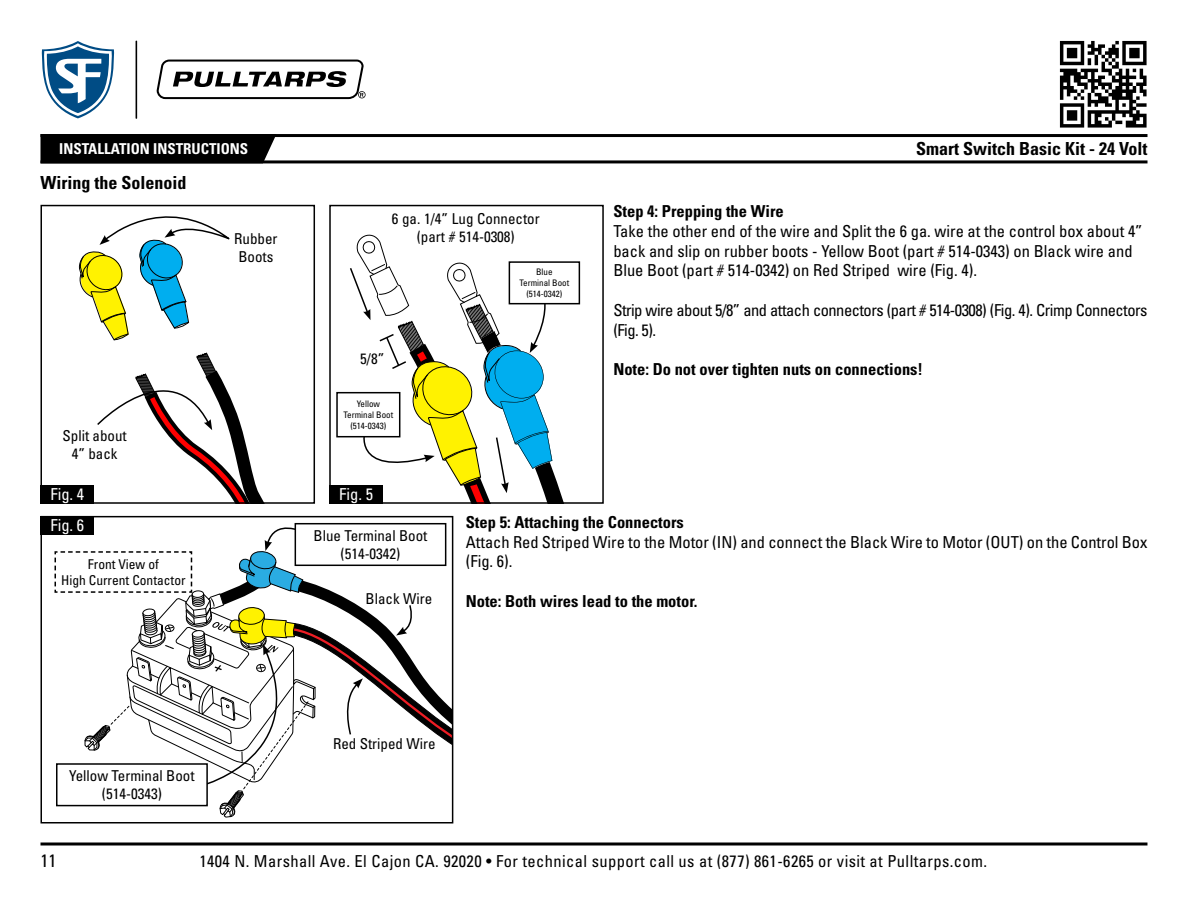
<style>
.page{position:relative;width:1188px;height:918px;background:#fff}
.page>*{position:absolute;margin:0;border:0;box-sizing:border-box;transform-origin:0 0}
.t1{font:700 condensed 18px "Univers LT Std";color:#000}
.t2{font:condensed 18px "Univers LT Std";color:#000}
.t3{font:condensed 16.5px/19.8px "Univers LT Std";color:#000}
.t4{font:700 condensed 16.5px "Univers LT Std";color:#000}
.t5{font:condensed 16.5px "Univers LT Std";letter-spacing:.025em;color:#000}
.t6{font:condensed 16.5px/19.8px "Univers LT Std";letter-spacing:-.03em;color:#000}
.t7{font:condensed 16.5px "Univers LT Std";color:#fff}
.t8{font:condensed 15px/18px "Univers LT Std";color:#000;text-align:center}
.t9{font:700 condensed 15px "Univers LT Std";color:#fff}
.t10{font:condensed 13.5px/16.2px "Univers LT Std";color:#000;text-align:center}
.t11{font:condensed 9px/10.8px "Univers LT Std";color:#000;text-align:center}
</style>
<div class="page">
<img style="left:1059px;top:40px;width:88px;height:88px">
<hr style="left:40px;top:134px;width:1108px;height:3px;background:#000">
<hr style="left:40px;top:160px;width:1108px;height:3px;background:#000">
<div style="left:40px;top:134px;width:236px;height:29px;background:#000"></div>
<hr style="left:40px;top:843px;width:1107px;height:3px;background:#000">
<svg style="left:41px;top:41px;width:74px;height:77px"></svg>
<hr style="left:136px;top:41px;width:1px;height:78px;background:#000">
<svg style="left:157px;top:60px;width:209px;height:39px"></svg>
<div style="left:329px;top:205px;width:275px;height:299px;border:2px solid #000"></div>
<div style="left:40px;top:205px;width:275px;height:299px;border:2px solid #000"></div>
<svg style="left:96px;top:352px;width:206px;height:151px"></svg>
<svg style="left:78px;top:204px;width:152px;height:137px"></svg>
<svg style="left:349px;top:234px;width:227px;height:269px"></svg>
<div style="left:509px;top:262px;width:70px;height:42px;background:#fff"></div>
<div style="left:509px;top:261px;width:71px;height:43px;border:2px solid #000"></div>
<div style="left:337px;top:393px;width:63px;height:44px;background:#fff"></div>
<div style="left:336px;top:392px;width:64px;height:45px;border:2px solid #000"></div>
<svg style="left:54px;top:518px;width:399px;height:304px"></svg>
<div style="left:40px;top:516px;width:54px;height:19px;background:#000"></div>
<div style="left:329px;top:485px;width:54px;height:19px;background:#000"></div>
<div style="left:40px;top:485px;width:54px;height:19px;background:#000"></div>
<p class="t9" style="left:59px;top:140px;width:191px">INSTALLATION INSTRUCTIONS</p>
<p class="t1" style="left:916px;top:138px;width:233px">Smart Switch Basic Kit - 24 Volt</p>
<p class="t1" style="left:40px;top:171px;width:148px">Wiring the Solenoid</p>
<p class="t8" style="left:234px;top:229px;width:45px;text-align:left">Rubber<br>Boots</p>
<p class="t8" style="left:63px;top:427px;width:66px">Split about<br>4” back</p>
<p class="t8" style="left:392px;top:209px;width:149px">6 ga. 1/4” Lug Connector (part # 514-0308)</p>
<p class="t8" style="left:360px;top:349px;width:26px">5/8”</p>
<p class="t11" style="left:343px;top:398px;width:51px">Yellow<br>Terminal Boot (514-0343)</p>
<p class="t11" style="left:519px;top:267px;width:51px">Blue<br>Terminal Boot (514-0342)</p>
<p class="t7" style="left:50px;top:484px;width:35px">Fig. 4</p>
<p class="t7" style="left:339px;top:484px;width:35px">Fig. 5</p>
<p class="t4" style="left:613px;top:201px;width:172px">Step 4: Prepping the Wire</p>
<p class="t3" style="left:613px;top:221px;width:531px">Take the other end of the wire and Split the 6 ga. wire at the control box about 4” back and slip on rubber boots - Yellow Boot (part # 514-0343) on Black wire and<br>Blue Boot (part # 514-0342) on Red Striped wire (Fig. 4).</p>
<p class="t6" style="left:613px;top:300px;width:536px">Strip wire about 5/8” and attach connectors (part # 514-0308) (Fig. 4). Crimp Connectors (Fig. 5).</p>
<p class="t4" style="left:613px;top:359px;width:311px">Note: Do not over tighten nuts on connections!</p>
<p class="t7" style="left:50px;top:515px;width:35px">Fig. 6</p>
<p class="t10" style="left:61px;top:556px;width:126px">Front View of<br>High Current Contactor</p>
<p class="t8" style="left:69px;top:767px;width:127px">Yellow Terminal Boot (514-0343)</p>
<p class="t8" style="left:314px;top:526px;width:115px">Blue Terminal Boot (514-0342)</p>
<p class="t8" style="left:366px;top:589px;width:68px">Black Wire</p>
<p class="t4" style="left:466px;top:512px;width:220px">Step 5: Attaching the Connectors</p>
<p class="t3" style="left:466px;top:532px;width:683px">Attach Red Striped Wire to the Motor (IN) and connect the Black Wire to Motor (OUT) on the Control Box (Fig. 6).</p>
<p class="t4" style="left:466px;top:591px;width:233px">Note: Both wires lead to the motor.</p>
<p class="t8" style="left:333px;top:734px;width:104px">Red Striped Wire</p>
<p class="t2" style="left:40px;top:850px;width:17px">11</p>
<p class="t5" style="left:199px;top:851px;width:789px">1404 N. Marshall Ave. El Cajon CA. 92020 • For technical support call us at (877) 861-6265 or visit at Pulltarps.com.</p>
</div>
